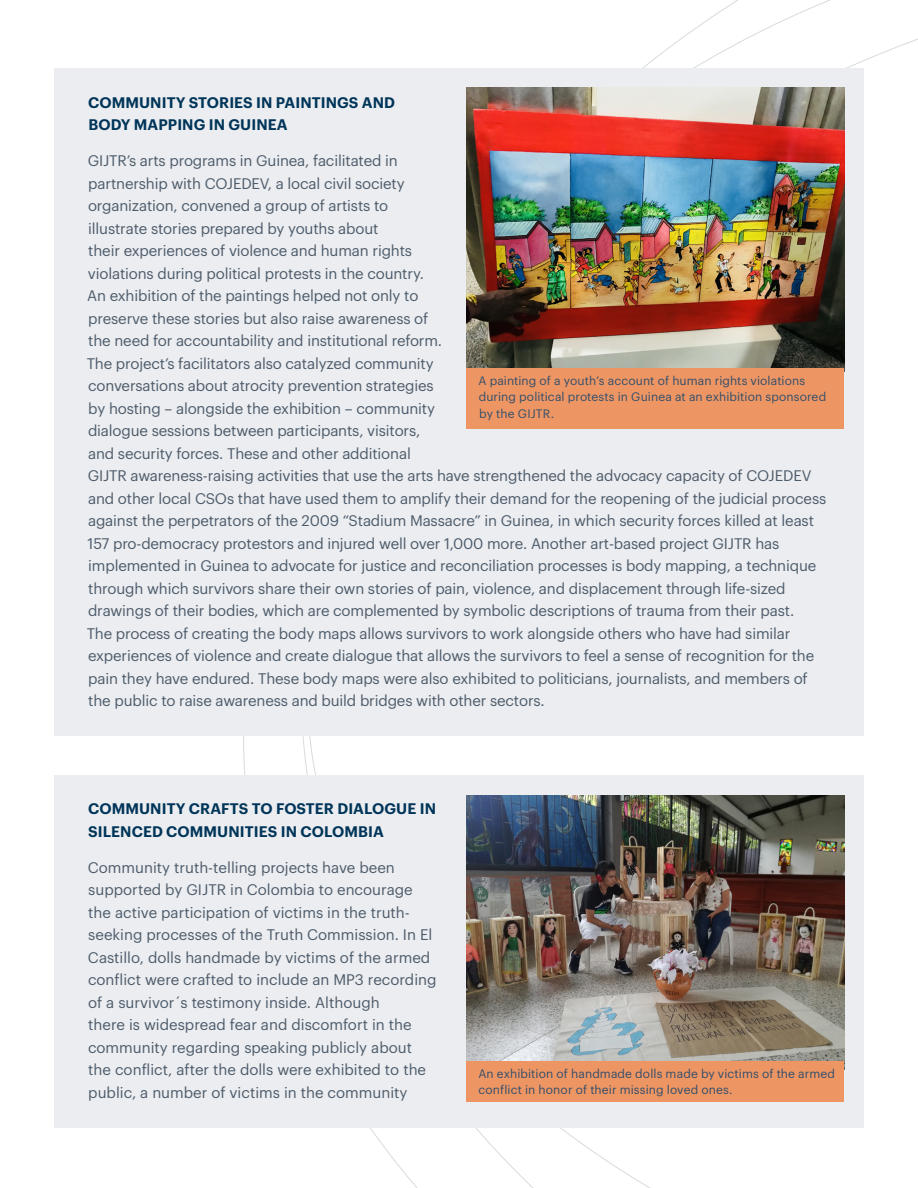
<style>
.page{position:relative;width:918px;height:1188px;background:#fff}
.page>*{position:absolute;margin:0;border:0;box-sizing:border-box;transform-origin:0 0}
.t1{font:15px/22.5px "Graphik";letter-spacing:-.01em;color:#4d5b6a}
.t2{font:600 15px/22.5px "Graphik";letter-spacing:.005em;color:#003559}
.t3{font:12px/16.5px "Graphik";letter-spacing:.01em;color:#324e6b}
</style>
<div class="page">
<div style="left:54px;top:68px;width:810px;height:668px;background:#ebedf0"></div>
<div style="left:54px;top:775px;width:810px;height:352px;background:#ebedf0"></div>
<img style="left:466px;top:88px;width:378px;height:280px">
<div style="left:466px;top:368px;width:378px;height:61px;background:#ed9664"></div>
<img style="left:466px;top:796px;width:378px;height:265px">
<div style="left:466px;top:1061px;width:378px;height:41px;background:#ed9664"></div>
<p class="t2" style="left:88px;top:90px;width:308px">COMMUNITY STORIES IN PAINTINGS AND<br>BODY MAPPING IN GUINEA</p>
<p class="t1" style="left:87px;top:148px;width:741px">GIJTR’s arts programs in Guinea, facilitated in<br>partnership with COJEDEV, a local civil society<br>organization, convened a group of artists to<br>illustrate stories prepared by youths about<br>their experiences of violence and human rights<br>violations during political protests in the country.<br>An exhibition of the paintings helped not only to<br>preserve these stories but also raise awareness of<br>the need for accountability and institutional reform.<br>The project’s facilitators also catalyzed community<br>conversations about atrocity prevention strategies<br>by hosting – alongside the exhibition – community<br>dialogue sessions between participants, visitors,<br>and security forces. These and other additional<br>GIJTR awareness-raising activities that use the arts have strengthened the advocacy capacity of COJEDEV and other local CSOs that have used them to amplify their demand for the reopening of the judicial process against the perpetrators of the 2009 “Stadium Massacre” in Guinea, in which security forces killed at least 157 pro-democracy protestors and injured well over 1,000 more. Another art-based project GIJTR has implemented in Guinea to advocate for justice and reconciliation processes is body mapping, a technique through which survivors share their own stories of pain, violence, and displacement through life-sized drawings of their bodies, which are complemented by symbolic descriptions of trauma from their past.<br>The process of creating the body maps allows survivors to work alongside others who have had similar experiences of violence and create dialogue that allows the survivors to feel a sense of recognition for the pain they have endured. These body maps were also exhibited to politicians, journalists, and members of the public to raise awareness and build bridges with other sectors.</p>
<p class="t3" style="left:478px;top:371px;width:349px">A painting of a youth’s account of human rights violations during political protests in Guinea at an exhibition sponsored by the GIJTR.</p>
<p class="t2" style="left:88px;top:796px;width:349px">COMMUNITY CRAFTS TO FOSTER DIALOGUE IN<br>SILENCED COMMUNITIES IN COLOMBIA</p>
<p class="t1" style="left:88px;top:855px;width:350px">Community truth-telling projects have been supported by GIJTR in Colombia to encourage the active participation of victims in the truth&shy;seeking processes of the Truth Commission. In El Castillo, dolls handmade by victims of the armed conflict were crafted to include an MP3 recording of a survivor´s testimony inside. Although<br>there is widespread fear and discomfort in the community regarding speaking publicly about the conflict, after the dolls were exhibited to the public, a number of victims in the community</p>
<p class="t3" style="left:478px;top:1064px;width:358px">An exhibition of handmade dolls made by victims of the armed conflict in honor of their missing loved ones.</p>
</div>
